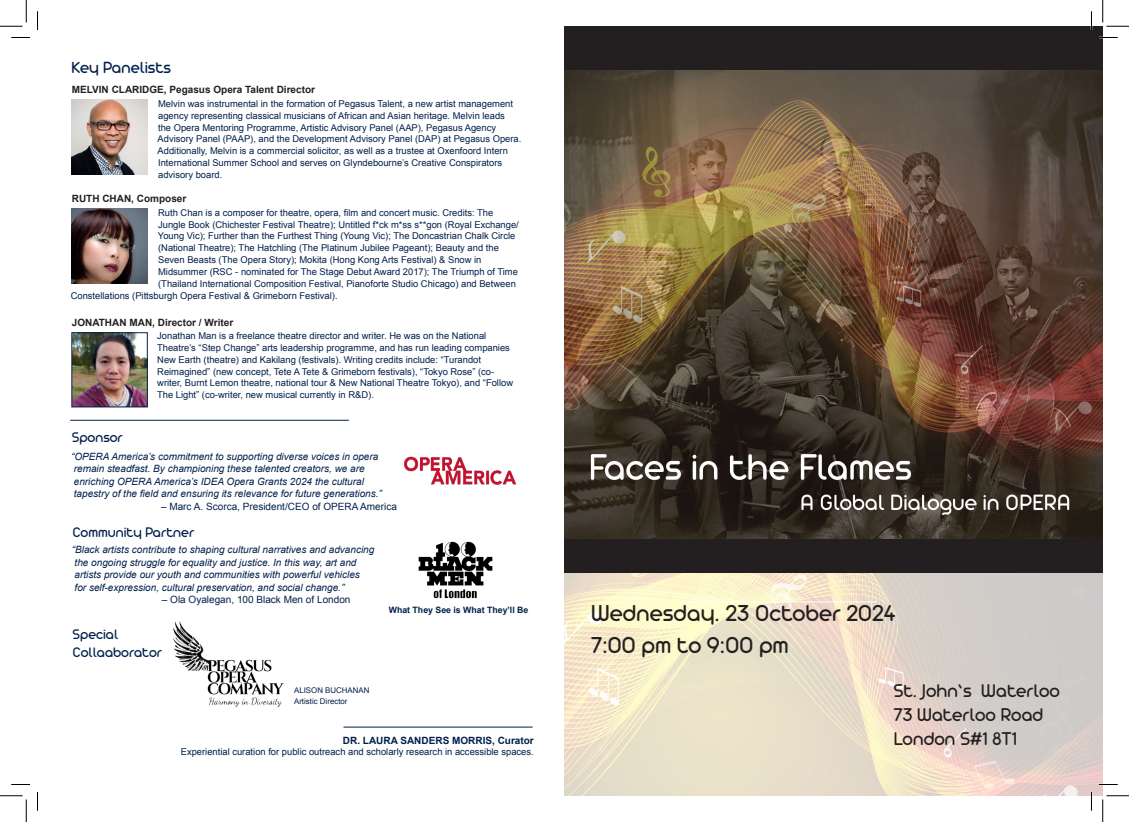
<style>
.page{position:relative;width:1129px;height:822px;background:#fff}
.page>*{position:absolute;margin:0;border:0;box-sizing:border-box;transform-origin:0 0}
.t1{font:25px/32.5px "Arista Pro";color:#231f20}
.t2{font:20px/24px "Arista Pro";color:#231f20}
.t3{font:17.5px "Arista Pro";color:#00204b}
.t4{font:15px/17.5px "Arista Pro";color:#00204b}
.t5{font:italic 10px/12.5px "Arial";color:#00204b}
.t6{font:700 10px "Arial";color:#231f20}
.t7{font:10px "Arial";color:#00204b}
.t8{font:700 10px "Arial";color:#00204b}
.t9{font:9.38px/11.9px "Arial";color:#00204b}
.t10{font:700 8.75px "Arial";color:#00204b}
.t11{font:7.88px/11.2px "Arial";color:#00204b}
</style>
<div class="page">
<img style="left:564px;top:573px;width:538px;height:223px">
<div style="left:564px;top:26px;width:538px;height:547px;background:#231f20"></div>
<img style="left:564px;top:71px;width:538px;height:468px">
<hr style="left:680px;top:602px;width:196px;height:1px;background:#fff">
<img style="left:72px;top:209px;width:75px;height:74px">
<img style="left:72px;top:100px;width:75px;height:74px">
<img style="left:74px;top:335px;width:71px;height:70px">
<div style="left:72px;top:333px;width:75px;height:74px;border:1px solid #00204b"></div>
<hr style="left:70px;top:420px;width:279px;height:1px;background:#00204b">
<img style="left:404px;top:456px;width:113px;height:29px">
<img style="left:418px;top:541px;width:75px;height:58px">
<hr style="left:343px;top:727px;width:189px;height:1px;background:#00204b">
<img style="left:173px;top:621px;width:110px;height:85px">
<svg style="left:11px;top:37px;width:19px;height:1px"></svg>
<svg style="left:1099px;top:37px;width:18px;height:1px"></svg>
<svg style="left:11px;top:784px;width:19px;height:1px"></svg>
<svg style="left:1098px;top:784px;width:19px;height:1px"></svg>
<svg style="left:37px;top:11px;width:1px;height:19px"></svg>
<svg style="left:37px;top:792px;width:1px;height:19px"></svg>
<svg style="left:0;top:0;width:27px;height:27px"></svg>
<svg style="left:0;top:796px;width:27px;height:26px"></svg>
<svg style="left:1102px;top:0;width:26px;height:27px"></svg>
<svg style="left:1102px;top:796px;width:26px;height:26px"></svg>
<p class="t3" style="left:71px;top:58px;width:101px">Key Panelists</p>
<p class="t9" style="left:158px;top:98px;width:356px">Melvin was instrumental in the formation of Pegasus Talent, a new artist management</p>
<p class="t9" style="left:158px;top:109px;width:348px">agency representing classical musicians of African and Asian heritage. Melvin leads</p>
<p class="t9" style="left:158px;top:121px;width:339px">the Opera Mentoring Programme, Artistic Advisory Panel (AAP), Pegasus Agency</p>
<p class="t9" style="left:157px;top:133px;width:365px">Advisory Panel (PAAP), and the Development Advisory Panel (DAP) at Pegasus Opera.</p>
<p class="t9" style="left:157px;top:145px;width:351px">Additionally, Melvin is a commercial solicitor, as well as a trustee at Oxenfoord Intern</p>
<p class="t9" style="left:158px;top:157px;width:345px">International Summer School and serves on Glyndebourne’s Creative Conspirators</p>
<p class="t9" style="left:158px;top:169px;width:66px">advisory board.</p>
<p class="t6" style="left:72px;top:83px;width:245px">MELVIN CLARIDGE, Pegasus Opera Talent Director</p>
<p class="t6" style="left:72px;top:192px;width:116px">RUTH CHAN, Composer</p>
<p class="t9" style="left:158px;top:207px;width:362px">Ruth Chan is a composer for theatre, opera, film and concert music. Credits: The Jungle Book (Chichester Festival Theatre); Untitled f*ck m*ss s**gon (Royal Exchange/ Young Vic); Further than the Furthest Thing (Young Vic); The Doncastrian Chalk Circle (National Theatre); The Hatchling (The Platinum Jubilee Pageant); Beauty and the Seven Beasts (The Opera Story); Mokita (Hong Kong Arts Festival) &amp; Snow in Midsummer (RSC - nominated for The Stage Debut Award 2017); The Triumph of Time</p>
<p class="t9" style="left:158px;top:278px;width:359px">(Thailand International Composition Festival, Pianoforte Studio Chicago) and Between</p>
<p class="t9" style="left:71px;top:290px;width:268px">Constellations (Pittsburgh Opera Festival &amp; Grimeborn Festival).</p>
<p class="t6" style="left:72px;top:316px;width:163px">JONATHAN MAN, Director / Writer</p>
<p class="t9" style="left:157px;top:330px;width:330px">Jonathan Man is a freelance theatre director and writer. He was on the National</p>
<p class="t9" style="left:157px;top:342px;width:354px">Theatre’s “Step Change” arts leadership programme, and has run leading companies</p>
<p class="t9" style="left:157px;top:354px;width:357px">New Earth (theatre) and Kakilang (festivals). Writing credits include: “Turandot<br>Reimagined” (new concept, Tete A Tete &amp; Grimeborn festivals), “Tokyo Rose” (co&shy;writer, Burnt Lemon theatre, national tour &amp; New National Theatre Tokyo), and “Follow</p>
<p class="t9" style="left:157px;top:389px;width:218px">The Light” (co-writer, new musical currently in R&amp;D).</p>
<p class="t4" style="left:72px;top:429px;width:53px">Sponsor</p>
<p class="t5" style="left:71px;top:450px;width:308px">“OPERA America’s commitment to supporting diverse voices in opera</p>
<p class="t5" style="left:74px;top:463px;width:292px">remain steadfast. By championing these talented creators, we are</p>
<p class="t5" style="left:74px;top:475px;width:291px">enriching OPERA America’s IDEA Opera Grants 2024 the cultural</p>
<p class="t5" style="left:74px;top:488px;width:309px">tapestry of the field and ensuring its relevance for future generations.”</p>
<p class="t7" style="left:161px;top:500px;width:237px">– Marc A. Scorca, President/CEO of OPERA America</p>
<p class="t4" style="left:72px;top:524px;width:123px">Community Partner</p>
<p class="t5" style="left:72px;top:544px;width:304px">“Black artists contribute to shaping cultural narratives and advancing</p>
<p class="t5" style="left:75px;top:556px;width:283px">the ongoing struggle for equality and justice. In this way, art and</p>
<p class="t5" style="left:75px;top:569px;width:287px">artists provide our youth and communities with powerful vehicles for self-expression, cultural preservation, and social change.”</p>
<p class="t7" style="left:162px;top:593px;width:190px">– Ola Oyalegan, 100 Black Men of London</p>
<p class="t4" style="left:73px;top:626px;width:91px">Special<br>Collaaborator</p>
<p class="t11" style="left:294px;top:684px;width:77px">ALISON BUCHANAN<br>Artistic Director</p>
<p class="t10" style="left:388px;top:604px;width:141px">What They See is What They’ll Be</p>
<p class="t8" style="left:343px;top:733px;width:192px">DR. LAURA SANDERS MORRIS, Curator</p>
<p class="t9" style="left:181px;top:746px;width:354px">Experiential curation for public outreach and scholarly research in accessible spaces.</p>
<p class="t1" style="left:590px;top:597px;width:306px">Wednesday. 23 October 2024<br>7:00 pm to 9:00 pm</p>
<p class="t2" style="left:893px;top:680px;width:168px">St. John’s Waterloo<br>73 Waterloo Road<br>London S#1 8T1</p>
</div>
